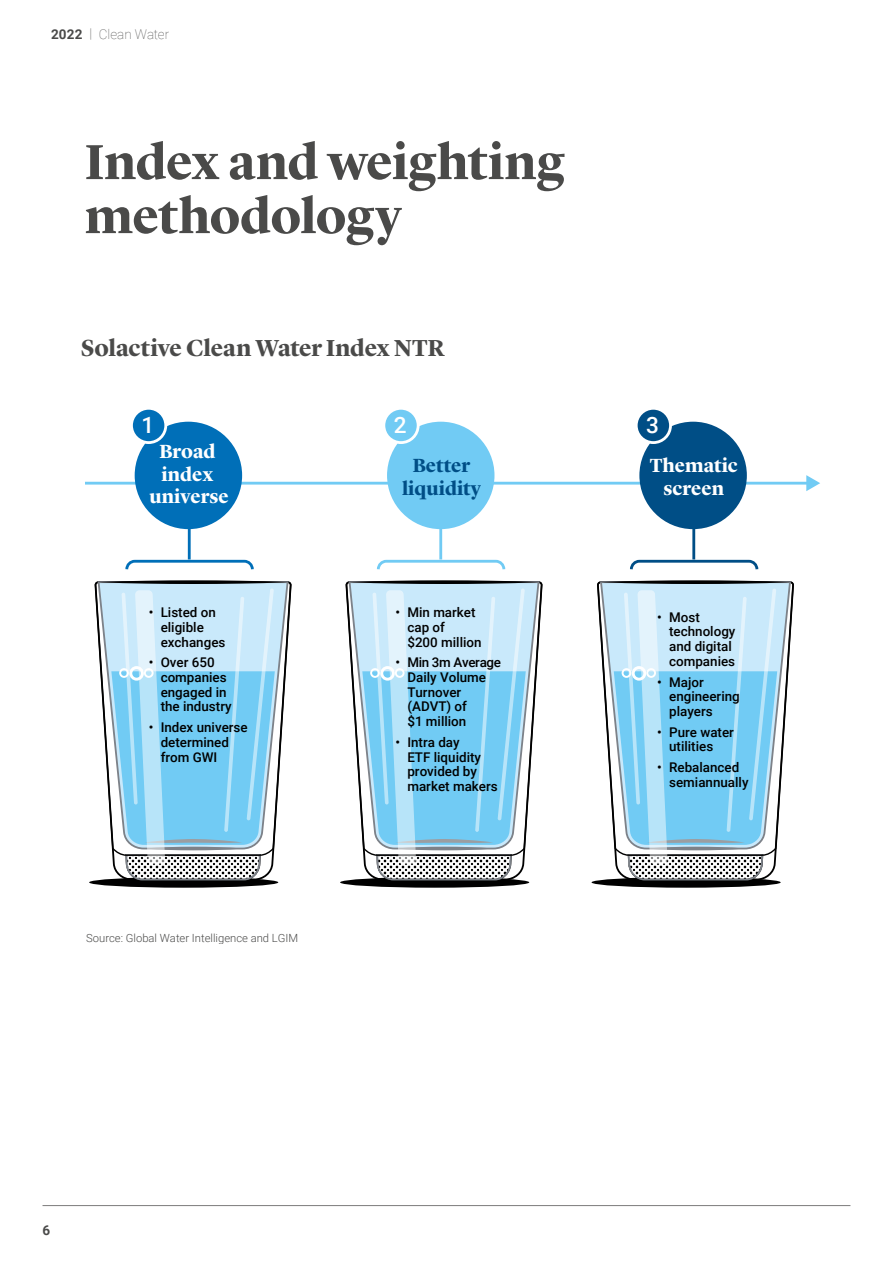
<style>
.page{position:relative;width:893px;height:1263px;background:#fff}
.page>*{position:absolute;margin:0;border:0;box-sizing:border-box;transform-origin:0 0}
.t1{font:700 51px/54px "Lyon Display";letter-spacing:-.01em;color:#4a4a49}
.t2{font:700 24px "Lyon Display";letter-spacing:-.005em;color:#4a4a49}
.t3{font:500 22.5px "Roboto";color:#fff}
.t4{font:700 19.8px/22.5px "Lyon Display";color:#fff;text-align:center}
.t5{font:700 19.8px/22.5px "Lyon Display";color:#004e86;text-align:center}
.t6{font:100 13.5px "Roboto";letter-spacing:-.005em;color:#4a4a49}
.t7{font:700 13.5px "Roboto";color:#4a4a49}
.t8{font:500 13.35px/14.9px "Roboto";color:#000}
.t9{font:300 11.25px "Roboto";color:#4a4a49}
.s1{font-weight:700}
</style>
<div class="page">
<hr style="left:43px;top:1205px;width:807px;height:1px;background:#7c7b7b">
<svg style="left:340px;top:877px;width:189px;height:11px"></svg>
<svg style="left:345px;top:581px;width:198px;height:57px"></svg>
<svg style="left:350px;top:580px;width:188px;height:300px"></svg>
<div style="left:370px;top:668px;width:10px;height:10px;border:2px solid #fff;border-radius:50%"></div>
<div style="left:395px;top:668px;width:10px;height:10px;border:2px solid #fff;border-radius:50%"></div>
<div style="left:380px;top:666px;width:15px;height:15px;border:3px solid #fff;border-radius:50%"></div>
<svg style="left:592px;top:877px;width:189px;height:11px"></svg>
<svg style="left:601px;top:580px;width:189px;height:300px"></svg>
<div style="left:622px;top:668px;width:9px;height:10px;border:2px solid #fff;border-radius:50%"></div>
<div style="left:646px;top:668px;width:10px;height:10px;border:2px solid #fff;border-radius:50%"></div>
<div style="left:632px;top:666px;width:14px;height:15px;border:3px solid #fff;border-radius:50%"></div>
<svg style="left:89px;top:877px;width:189px;height:11px"></svg>
<svg style="left:99px;top:580px;width:189px;height:300px"></svg>
<div style="left:119px;top:668px;width:10px;height:10px;border:2px solid #fff;border-radius:50%"></div>
<div style="left:144px;top:668px;width:10px;height:10px;border:2px solid #fff;border-radius:50%"></div>
<div style="left:129px;top:666px;width:15px;height:15px;border:3px solid #fff;border-radius:50%"></div>
<hr style="left:85px;top:482px;width:724px;height:3px;background:#71cbf4">
<svg style="left:806px;top:475px;width:14px;height:16px"></svg>
<div style="left:135px;top:422px;width:107px;height:107px;background:#006fb8;border-radius:50%"></div>
<div style="left:131px;top:408px;width:35px;height:35px;background:#006fb8;border-radius:50%"></div>
<div style="left:130px;top:407px;width:37px;height:37px;border:3px solid #fff;border-radius:50%"></div>
<hr style="left:439px;top:523px;width:3px;height:36px;background:#71cbf4">
<svg style="left:377px;top:558px;width:129px;height:12px"></svg>
<hr style="left:188px;top:523px;width:3px;height:36px;background:#006fb8">
<svg style="left:125px;top:558px;width:129px;height:12px"></svg>
<hr style="left:692px;top:523px;width:3px;height:36px;background:#004e86">
<svg style="left:630px;top:558px;width:129px;height:12px"></svg>
<div style="left:387px;top:422px;width:107px;height:107px;background:#71cbf4;border-radius:50%"></div>
<div style="left:384px;top:408px;width:34px;height:35px;background:#71cbf4;border-radius:50%"></div>
<div style="left:382px;top:407px;width:38px;height:37px;border:3px solid #fff;border-radius:50%"></div>
<div style="left:639px;top:422px;width:108px;height:107px;background:#004e86;border-radius:50%"></div>
<div style="left:636px;top:408px;width:34px;height:35px;background:#004e86;border-radius:50%"></div>
<div style="left:635px;top:407px;width:37px;height:37px;border:3px solid #fff;border-radius:50%"></div>
<p class="t6" style="left:51px;top:25px;width:120px"><span class="s1">2022</span> | Clean Water</p>
<h1 class="t1" style="left:85px;top:131px;width:481px">Index and weighting methodology</h1>
<h2 class="t2" style="left:81px;top:329px;width:366px">Solactive Clean Water Index NTR</h2>
<h3 class="t3" style="left:141px;top:409px;width:14px">1</h3>
<h3 class="t4" style="left:149px;top:439px;width:81px">Broad index universe</h3>
<p class="t8" style="left:161px;top:604px;width:66px;text-indent:-12px">• Listed on eligible exchanges</p>
<p class="t8" style="left:161px;top:654px;width:72px;text-indent:-12px">• Over 650 companies engaged in the industry</p>
<p class="t8" style="left:161px;top:719px;width:89px;text-indent:-12px">• Index universe determined from GWI</p>
<p class="t9" style="left:86px;top:930px;width:213px">Source: Global Water Intelligence and LGIM</p>
<h3 class="t3" style="left:394px;top:409px;width:14px">2</h3>
<h3 class="t5" style="left:402px;top:453px;width:80px">Better liquidity</h3>
<p class="t8" style="left:407px;top:604px;width:76px;text-indent:-12px">• Min market cap of<br>$200 million</p>
<p class="t8" style="left:407px;top:654px;width:95px;text-indent:-12px">• Min 3m Average<br>Daily Volume<br>Turnover (ADVT) of<br>$1 million</p>
<p class="t8" style="left:407px;top:734px;width:92px;text-indent:-12px">• Intra day<br>ETF liquidity provided by market makers</p>
<h3 class="t3" style="left:646px;top:409px;width:14px">3</h3>
<h3 class="t4" style="left:650px;top:453px;width:90px">Thematic screen</h3>
<p class="t8" style="left:669px;top:609px;width:68px;text-indent:-12px">• Most technology and digital companies</p>
<p class="t8" style="left:669px;top:674px;width:72px;text-indent:-12px">• Major engineering players</p>
<p class="t8" style="left:669px;top:724px;width:66px;text-indent:-12px">• Pure water utilities</p>
<p class="t8" style="left:669px;top:759px;width:81px;text-indent:-12px">• Rebalanced semiannually</p>
<p class="t7" style="left:43px;top:1220px;width:9px">6</p>
</div>
